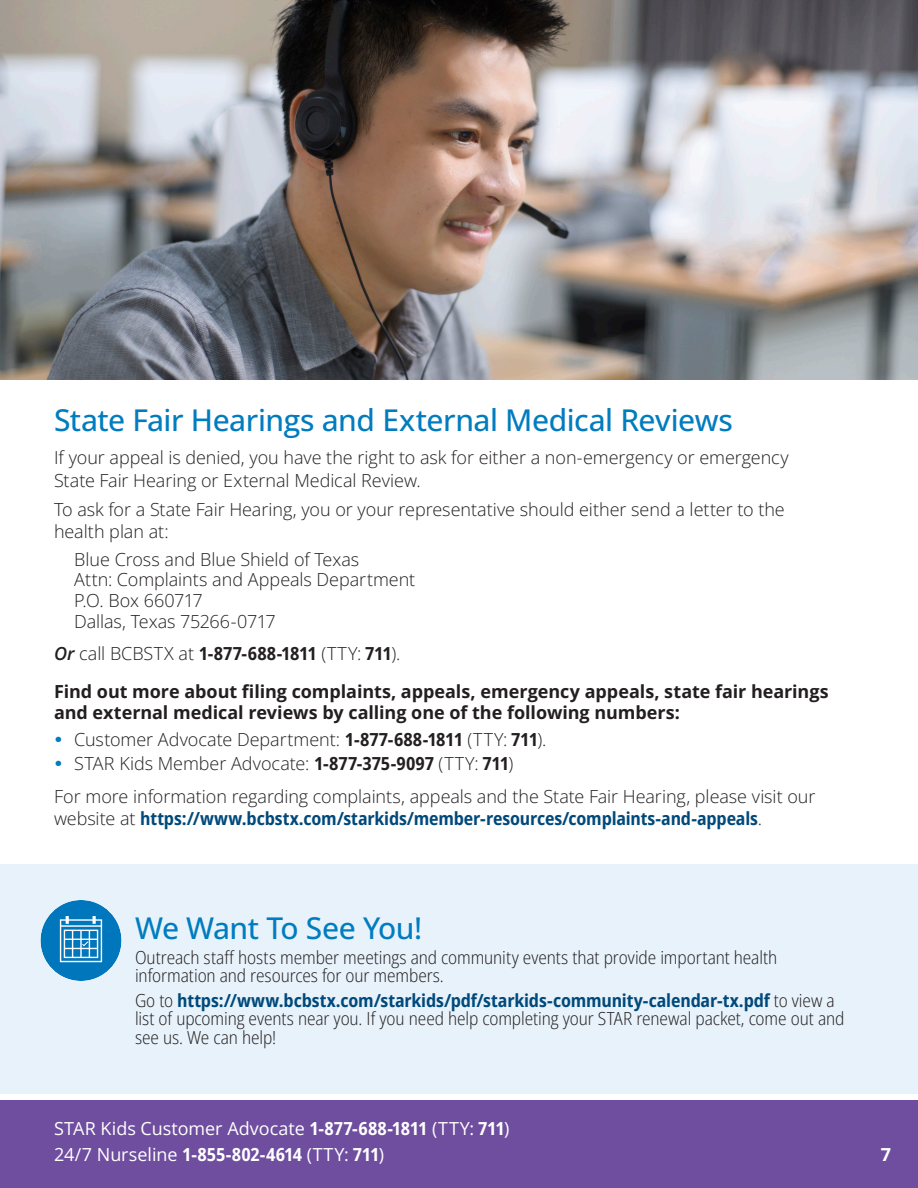
<style>
.page{position:relative;width:918px;height:1188px;background:#fff}
.page>*{position:absolute;margin:0;border:0;box-sizing:border-box;transform-origin:0 0}
.Headline__H1__span{font:500 30px "Open Sans";letter-spacing:-.015em;color:#007cbf}
.body_start_here__P{font:300 18px/22.5px "Open Sans";letter-spacing:-.005em;color:#231f20}
.tagline{font:300 semi-condensed 18px/18.1px "Open Sans";letter-spacing:-.005em;color:#231f20}
.body_bold__H4___P{font:700 18px/20.7px "Open Sans";letter-spacing:-.005em;color:#231f20}
.body_indented_first{font:300 18px/20.7px "Open Sans";letter-spacing:-.005em;color:#231f20}
.t1{font:18px/26px "Open Sans";color:#fff}
.t2{font:700 18px "Open Sans";color:#fff}
.s1{font-weight:600;font-style:italic}
.s2{font-weight:700;font-stretch:semi-condensed}
.s3{font-weight:700;font-stretch:semi-condensed;color:#00497b}
.s4{font-weight:700;color:#00497b}
</style>
<div class="page">
<div style="left:0;top:1100px;width:918px;height:88px;background:#6f4d9f"></div>
<img style="left:0;top:0;width:918px;height:379px">
<div style="left:0;top:864px;width:918px;height:230px;background:#e8f2fa"></div>
<div style="left:40px;top:900px;width:82px;height:81px;background:#0076bc;border-radius:50%"></div>
<svg style="left:60px;top:916px;width:42px;height:46px"></svg>
<h1 class="Headline__H1__span" style="left:54px;top:400px;width:681px">State Fair Hearings and External Medical Reviews</h1>
<p class="body_start_here__P" style="left:54px;top:446px;width:736px">If your appeal is denied, you have the right to ask for either a non-emergency or emergency<br>State Fair Hearing or External Medical Review.</p>
<p class="body_start_here__P" style="left:54px;top:498px;width:732px">To ask for a State Fair Hearing, you or your representative should either send a letter to the health plan at:</p>
<p class="body_indented_first" style="left:74px;top:548px;width:343px">Blue Cross and Blue Shield of Texas<br>Attn: Complaints and Appeals Department<br>P.O. Box 660717<br>Dallas, Texas 75266-0717</p>
<p class="body_start_here__P" style="left:54px;top:642px;width:348px"><span class="s1">Or</span> call BCBSTX at <span class="s2">1-877-688-1811</span> (TTY: <span class="s2">711</span>).</p>
<p class="body_bold__H4___P" style="left:54px;top:681px;width:776px">Find out more about filing complaints, appeals, emergency appeals, state fair hearings and external medical reviews by calling one of the following numbers:</p>
<p class="body_start_here__P" style="left:74px;top:728px;width:474px">Customer Advocate Department: <span class="s2">1-877-688-1811</span> (TTY: <span class="s2">711</span>).</p>
<p class="body_start_here__P" style="left:74px;top:752px;width:441px">STAR Kids Member Advocate: <span class="s2">1-877-375-9097</span> (TTY: <span class="s2">711</span>)</p>
<p class="body_start_here__P" style="left:54px;top:785px;width:763px">For more information regarding complaints, appeals and the State Fair Hearing, please visit our website at <span class="s3">https://www.bcbstx.com/starkids/member-resources/complaints-and-appeals</span>.</p>
<h1 class="Headline__H1__span" style="left:135px;top:908px;width:289px">We Want To See You!</h1>
<p class="tagline" style="left:135px;top:948px;width:644px">Outreach staff hosts member meetings and community events that provide important health information and resources for our members.</p>
<p class="tagline" style="left:135px;top:991px;width:711px">Go to <span class="s4">https://www.bcbstx.com/starkids/pdf/starkids-community-calendar-tx.pdf</span> to view a list of upcoming events near you. If you need help completing your STAR renewal packet, come out and see us. We can help!</p>
<p class="t1" style="left:54px;top:1115px;width:457px">STAR Kids Customer Advocate <span class="s2">1‑877‑688‑1811</span> (TTY: <span class="s2">711</span>)<br>24/7 Nurseline <span class="s2">1-855-802-4614</span> (TTY: <span class="s2">711</span>)</p>
<p class="t2" style="left:881px;top:1142px;width:12px">7</p>
</div>
